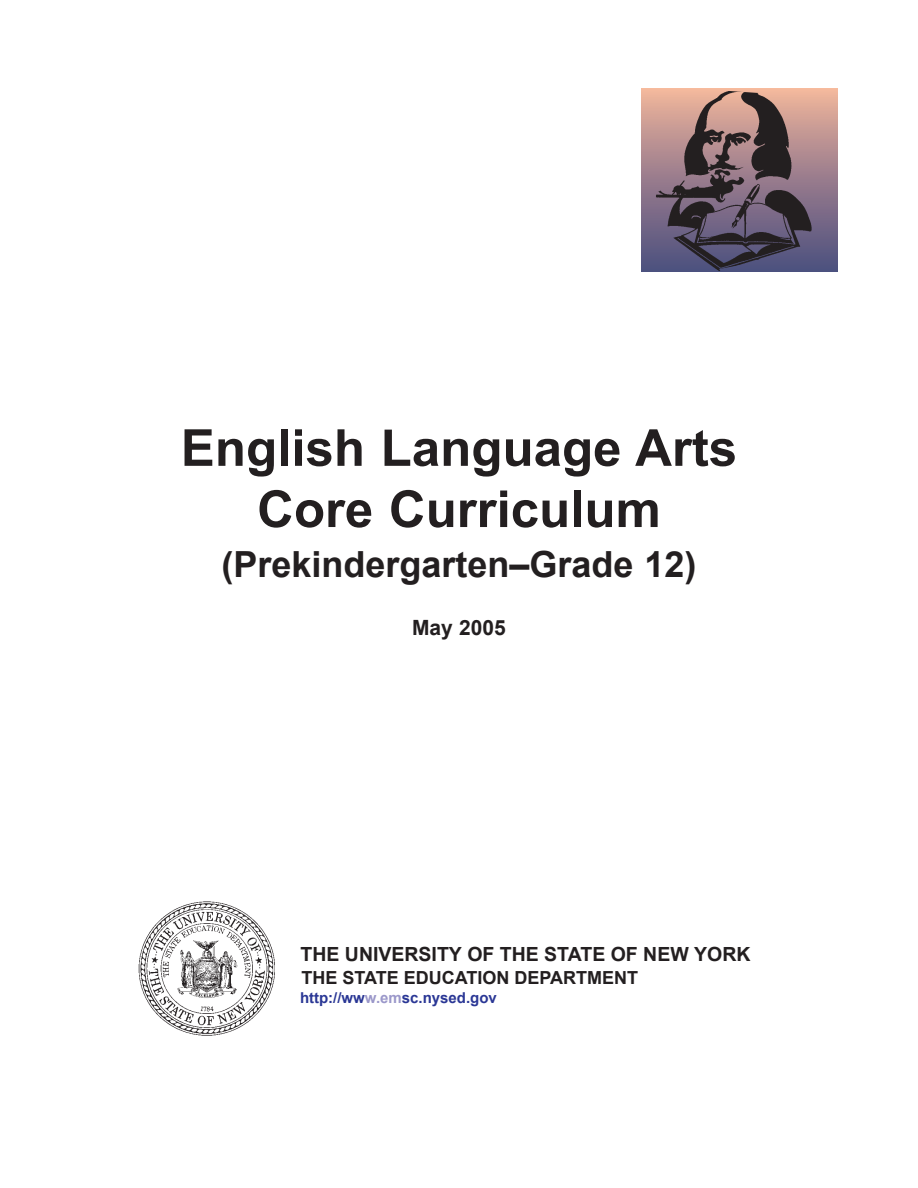
<style>
.page{position:relative;width:918px;height:1188px;background:#fff}
.page>*{position:absolute;margin:0;border:0;box-sizing:border-box;transform-origin:0 0}
.t1{font:700 51px/61.2px "Arial";color:#231f20;text-align:center}
.t2{font:700 36px "Arial";color:#231f20}
.t3{font:700 21px "Arial";color:#231f20}
.t4{font:700 19.5px "Arial";color:#231f20}
.t5{font:700 18px "Arial";color:#231f20}
.t6{font:700 15px "Arial";color:#2a3795}
.s1{color:#9b98ca}
</style>
<div class="page">
<div style="left:641px;top:88px;width:197px;height:184px;background:linear-gradient(to bottom,#eeb29c,#494c7e)"></div>
<img style="left:647px;top:88px;width:172px;height:184px">
<img style="left:138px;top:901px;width:137px;height:134px">
<p class="t1" style="left:181px;top:418px;width:558px">English Language Arts<br>Core Curriculum</p>
<p class="t2" style="left:221px;top:545px;width:477px">(Prekindergarten–Grade 12)</p>
<p class="t3" style="left:412px;top:616px;width:95px">May 2005</p>
<p class="t4" style="left:301px;top:944px;width:452px">THE UNIVERSITY OF THE STATE OF NEW YORK</p>
<p class="t5" style="left:302px;top:967px;width:338px">THE STATE EDUCATION DEPARTMENT</p>
<p class="t6" style="left:300px;top:989px;width:198px">http://ww<span class="s1">w.em</span>sc.nysed.gov</p>
</div>
